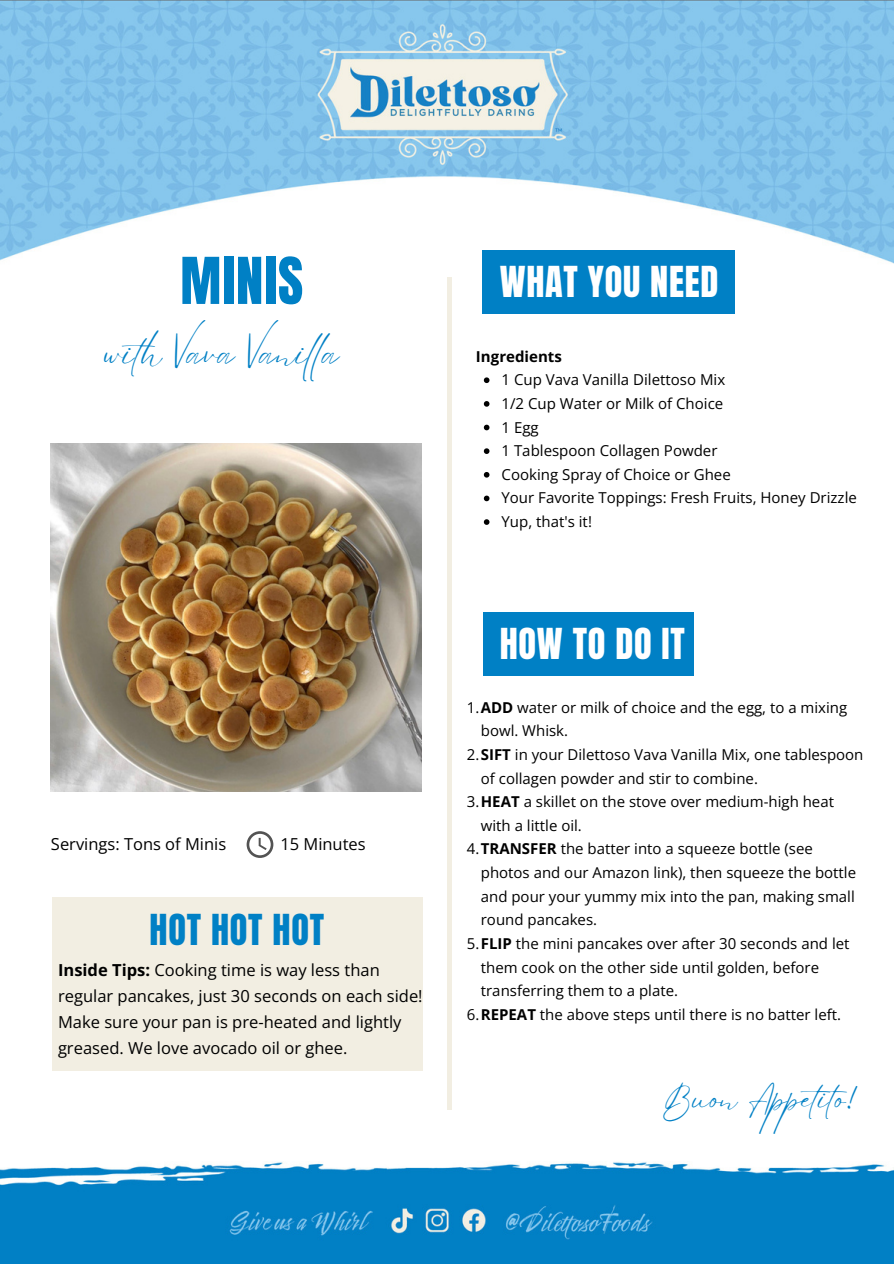
<style>
.page{position:relative;width:894px;height:1264px;background:#fff}
.page>*{position:absolute;margin:0;border:0;box-sizing:border-box;transform-origin:0 0}
.t1{font:54.9px "Anton";letter-spacing:.02em;color:#0080c5}
.t2{font:36.3px "Anton";letter-spacing:.02em;color:#fff}
.t3{font:36.3px "Anton";letter-spacing:.02em;color:#0080c5}
.t4{font:34.2px "Eyesome Script";letter-spacing:.02em;color:#0080c5}
.t5{font:30.75px "Eyesome Script";letter-spacing:.02em;color:#0080c5}
.t6{font:16.5px/25.8px "Open Sans";color:#000}
.t7{font:15px/23.7px "Open Sans";color:#000}
.t8{font:700 15px "Open Sans";color:#000}
.s1{font-weight:700}
</style>
<div class="page">
<img style="left:0;top:0;width:893px;height:1263px">
<img style="left:51px;top:443px;width:370px;height:348px">
<svg style="left:246px;top:831px;width:27px;height:27px"></svg>
<div style="left:482px;top:612px;width:211px;height:63px;background:#0080c5"></div>
<div style="left:482px;top:251px;width:252px;height:63px;background:#0080c5"></div>
<div style="left:52px;top:897px;width:370px;height:174px;background:#f2eee2"></div>
<div style="left:446px;top:277px;width:5px;height:832px;background:#f2eee2"></div>
<svg style="left:483px;top:377px;width:6px;height:6px"></svg>
<svg style="left:483px;top:401px;width:6px;height:5px"></svg>
<svg style="left:483px;top:424px;width:6px;height:6px"></svg>
<svg style="left:483px;top:448px;width:6px;height:6px"></svg>
<svg style="left:483px;top:472px;width:6px;height:5px"></svg>
<svg style="left:483px;top:495px;width:6px;height:6px"></svg>
<svg style="left:483px;top:519px;width:6px;height:6px"></svg>
<p class="t1" style="left:180px;top:241px;width:124px">MINIS</p>
<p class="t4" style="left:104px;top:331px;width:236px">with Vava Vanil a</p>
<p class="t6" style="left:51px;top:830px;width:177px">Servings: Tons of Minis</p>
<p class="t6" style="left:280px;top:830px;width:87px">15 Minutes</p>
<p class="t3" style="left:149px;top:903px;width:176px">HOT HOT HOT</p>
<p class="t6" style="left:58px;top:956px;width:366px"><span class="s1">Inside Tips:</span> Cooking time is way less than regular pancakes, just 30 seconds on each side!<br>Make sure your pan is pre-heated and lightly greased. We love avocado oil or ghee.</p>
<p class="t2" style="left:499px;top:256px;width:220px">WHAT YOU NEED</p>
<p class="t8" style="left:476px;top:345px;width:87px">Ingredients</p>
<p class="t7" style="left:501px;top:367px;width:225px">1 Cup Vava Vanilla Dilettoso Mix</p>
<p class="t7" style="left:501px;top:391px;width:223px">1/2 Cup Water or Milk of Choice</p>
<p class="t7" style="left:501px;top:415px;width:39px">1 Egg</p>
<p class="t7" style="left:501px;top:438px;width:217px">1 Tablespoon Collagen Powder</p>
<p class="t7" style="left:501px;top:462px;width:231px">Cooking Spray of Choice or Ghee</p>
<p class="t7" style="left:501px;top:486px;width:357px">Your Favorite Toppings: Fresh Fruits, Honey Drizzle</p>
<p class="t7" style="left:501px;top:509px;width:92px">Yup, that's it!</p>
<p class="t2" style="left:499px;top:618px;width:187px">HOW TO DO IT</p>
<p class="t7" style="left:480px;top:695px;width:368px;text-indent:-14px">1.<span class="s1">ADD</span> water or milk of choice and the egg, to a mixing bowl. Whisk.</p>
<p class="t7" style="left:480px;top:742px;width:384px;text-indent:-14px">2.<span class="s1">SIFT</span> in your Dilettoso Vava Vanilla Mix, one tablespoon of collagen powder and stir to combine.</p>
<p class="t7" style="left:480px;top:789px;width:354px;text-indent:-14px">3.<span class="s1">HEAT</span> a skillet on the stove over medium-high heat with a little oil.</p>
<p class="t7" style="left:480px;top:836px;width:376px;text-indent:-14px">4.<span class="s1">TRANSFER</span> the batter into a squeeze bottle (see photos and our Amazon link), then squeeze the bottle and pour your yummy mix into the pan, making small round pancakes.</p>
<p class="t7" style="left:480px;top:931px;width:370px;text-indent:-14px">5.<span class="s1">FLIP</span> the mini pancakes over after 30 seconds and let them cook on the other side until golden, before transferring them to a plate.</p>
<p class="t7" style="left:466px;top:1002px;width:376px">6.<span class="s1">REPEAT</span> the above steps until there is no batter left.</p>
<p class="t5" style="left:661px;top:1078px;width:199px">Buon Ap etito!</p>
</div>
